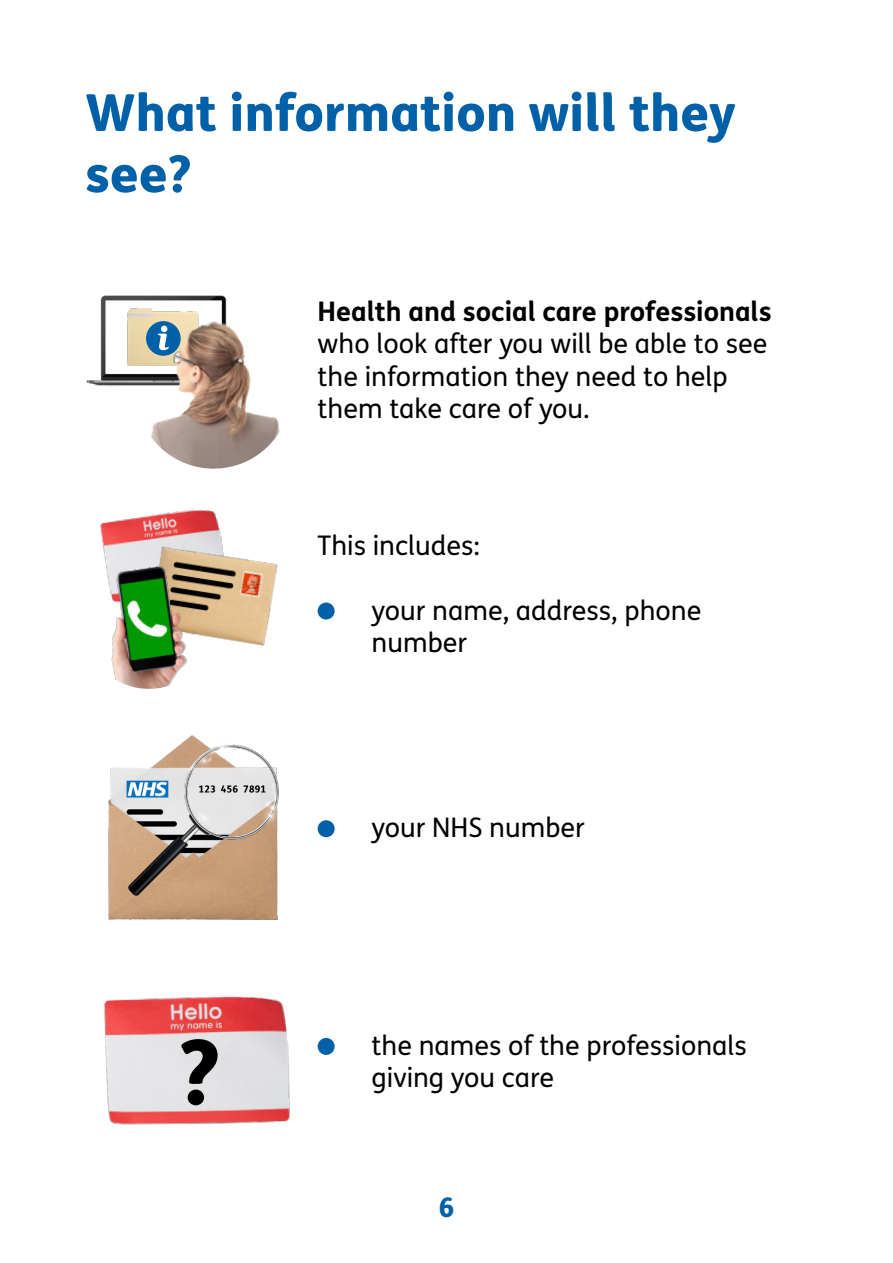
<style>
.page{position:relative;width:893px;height:1263px;background:#fff}
.page>*{position:absolute;margin:0;border:0;box-sizing:border-box;transform-origin:0 0}
.t1{font:800 51px/61.2px "FS Me";color:#0061a8}
.t2{font:27px/32.4px "FS Me";color:#000}
.t3{font:800 27px "FS Me";color:#0061a8}
.s1{font-weight:700}
</style>
<div class="page">
<img style="left:100px;top:509px;width:122px;height:55px">
<img style="left:146px;top:543px;width:132px;height:103px">
<img style="left:108px;top:912px;width:170px;height:8px">
<img style="left:86px;top:295px;width:141px;height:91px">
<img style="left:127px;top:307px;width:73px;height:59px">
<img style="left:132px;top:315px;width:148px;height:154px">
<img style="left:106px;top:564px;width:88px;height:125px">
<img style="left:108px;top:735px;width:171px;height:177px">
<div style="left:318px;top:602px;width:17px;height:17px;background:#0061a8;border-radius:50%"></div>
<div style="left:318px;top:820px;width:17px;height:17px;background:#0061a8;border-radius:50%"></div>
<div style="left:318px;top:1038px;width:17px;height:17px;background:#0061a8;border-radius:50%"></div>
<img style="left:104px;top:995px;width:186px;height:130px">
<svg style="left:181px;top:1039px;width:37px;height:66px;background:#808081"></svg>
<p class="t1" style="left:85px;top:80px;width:652px">What information will they see?</p>
<p class="t2" style="left:318px;top:295px;width:455px"><span class="s1">Health and social care professionals </span>who look after you will be able to see the information they need to help them take care of you.</p>
<p class="t2" style="left:318px;top:528px;width:164px">This includes:</p>
<p class="t2" style="left:372px;top:593px;width:331px">your name, address, phone number</p>
<p class="t2" style="left:372px;top:811px;width:215px">your NHS number</p>
<p class="t2" style="left:372px;top:1029px;width:377px">the names of the professionals giving you care</p>
<p class="t3" style="left:439px;top:1186px;width:17px">6</p>
</div>
